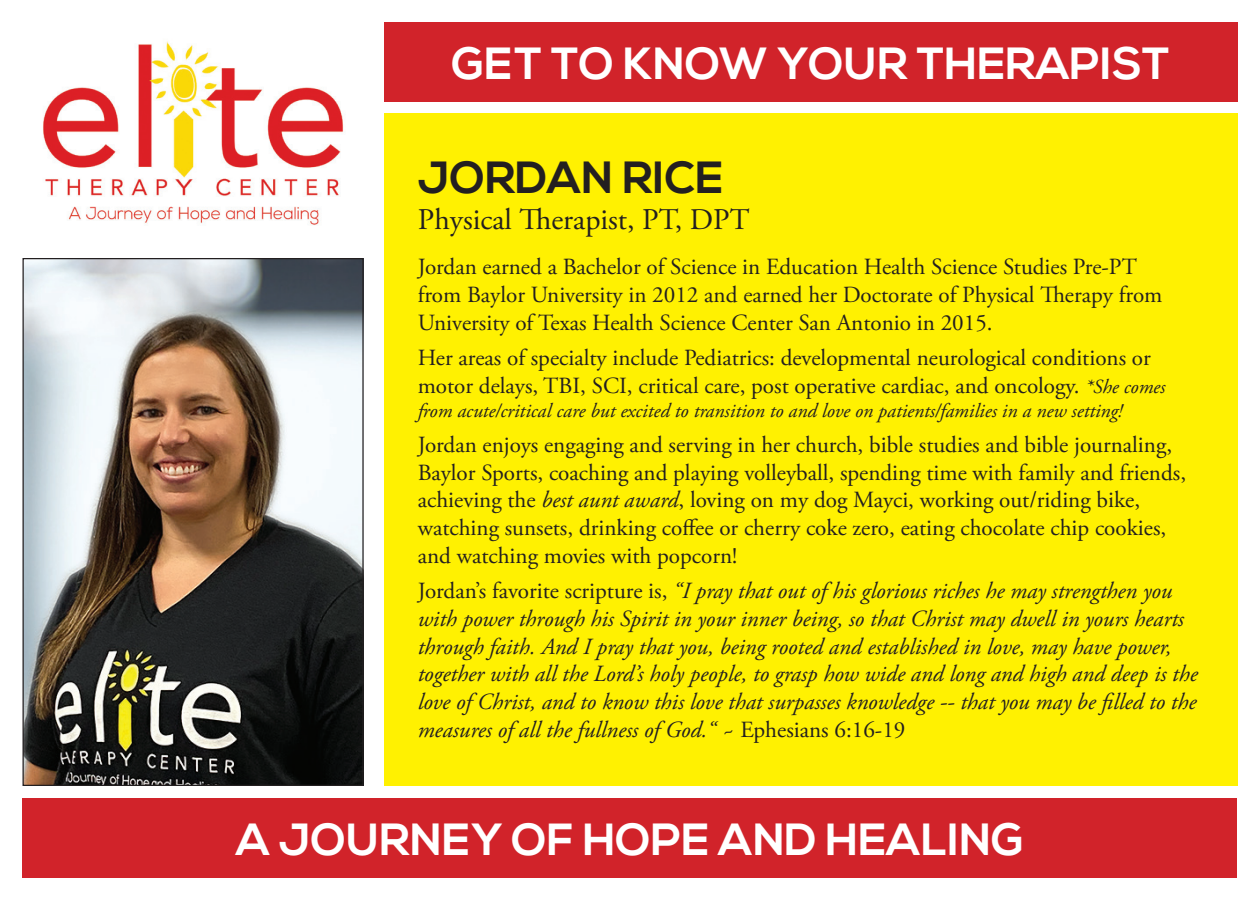
<style>
.page{position:relative;width:1260px;height:900px;background:#fff}
.page>*{position:absolute;margin:0;border:0;box-sizing:border-box;transform-origin:0 0}
.t1{font:700 45px "Nexa";color:#fff}
.t2{font:700 45px "Nexa";color:#231f20}
.t3{font:30px "Adobe Garamond Pro";color:#231f20}
.t4{font:23px/27.8px "Adobe Garamond Pro";color:#231f20}
.t5{font:italic 23px/27.8px "Adobe Garamond Pro";color:#231f20}
.t6{font:italic 20px "Adobe Garamond Pro";color:#231f20}
.s1{font-style:italic;font-size:20px}
.s2{font-style:italic}
.s3{font-style:normal}
</style>
<div class="page">
<img style="left:24px;top:260px;width:338px;height:524px">
<div style="left:384px;top:22px;width:854px;height:80px;background:#d1232a"></div>
<div style="left:22px;top:798px;width:1216px;height:80px;background:#d1232a"></div>
<div style="left:384px;top:113px;width:854px;height:673px;background:#fff101"></div>
<img style="left:43px;top:41px;width:301px;height:184px">
<h1 class="t1" style="left:452px;top:37px;width:720px">GET TO KNOW YOUR THERAPIST</h1>
<h1 class="t2" style="left:418px;top:151px;width:307px">JORDAN RICE</h1>
<h2 class="t3" style="left:418px;top:201px;width:333px">Physical Therapist, PT, DPT</h2>
<p class="t4" style="left:418px;top:254px;width:746px">Jordan earned a Bachelor of Science in Education Health Science Studies Pre-PT from Baylor University in 2012 and earned her Doctorate of Physical Therapy from<br>University of Texas Health Science Center San Antonio in 2015.</p>
<p class="t4" style="left:418px;top:344px;width:749px">Her areas of specialty include Pediatrics: developmental neurological conditions or motor delays, TBI, SCI, critical care, post operative cardiac, and oncology. <span class="s1">*She comes</span></p>
<p class="t6" style="left:418px;top:398px;width:706px">from acute/critical care but excited to transition to and love on patients/families in a new setting!</p>
<p class="t4" style="left:418px;top:431px;width:770px">Jordan enjoys engaging and serving in her church, bible studies and bible journaling, Baylor Sports, coaching and playing volleyball, spending time with family and friends, achieving the <span class="s2">best aunt award</span>, loving on my dog Mayci, working out/riding bike, watching sunsets, drinking coffee or cherry coke zero, eating chocolate chip cookies, and watching movies with popcorn!</p>
<p class="t5" style="left:418px;top:577px;width:782px"><span class="s3">Jordan’s favorite scripture is,</span> “I pray that out of his glorious riches he may strengthen you with power through his Spirit in your inner being, so that Christ may dwell in yours hearts through faith. And I pray that you, being rooted and established in love, may have power, together with all the Lord’s holy people, to grasp how wide and long and high and deep is the love of Christ, and to know this love that surpasses knowledge -- that you may be filled to the measures of all the fullness of God.“ ~ <span class="s3">Ephesians 6:16-19</span></p>
<h1 class="t1" style="left:236px;top:813px;width:789px">A JOURNEY OF HOPE AND HEALING</h1>
</div>
